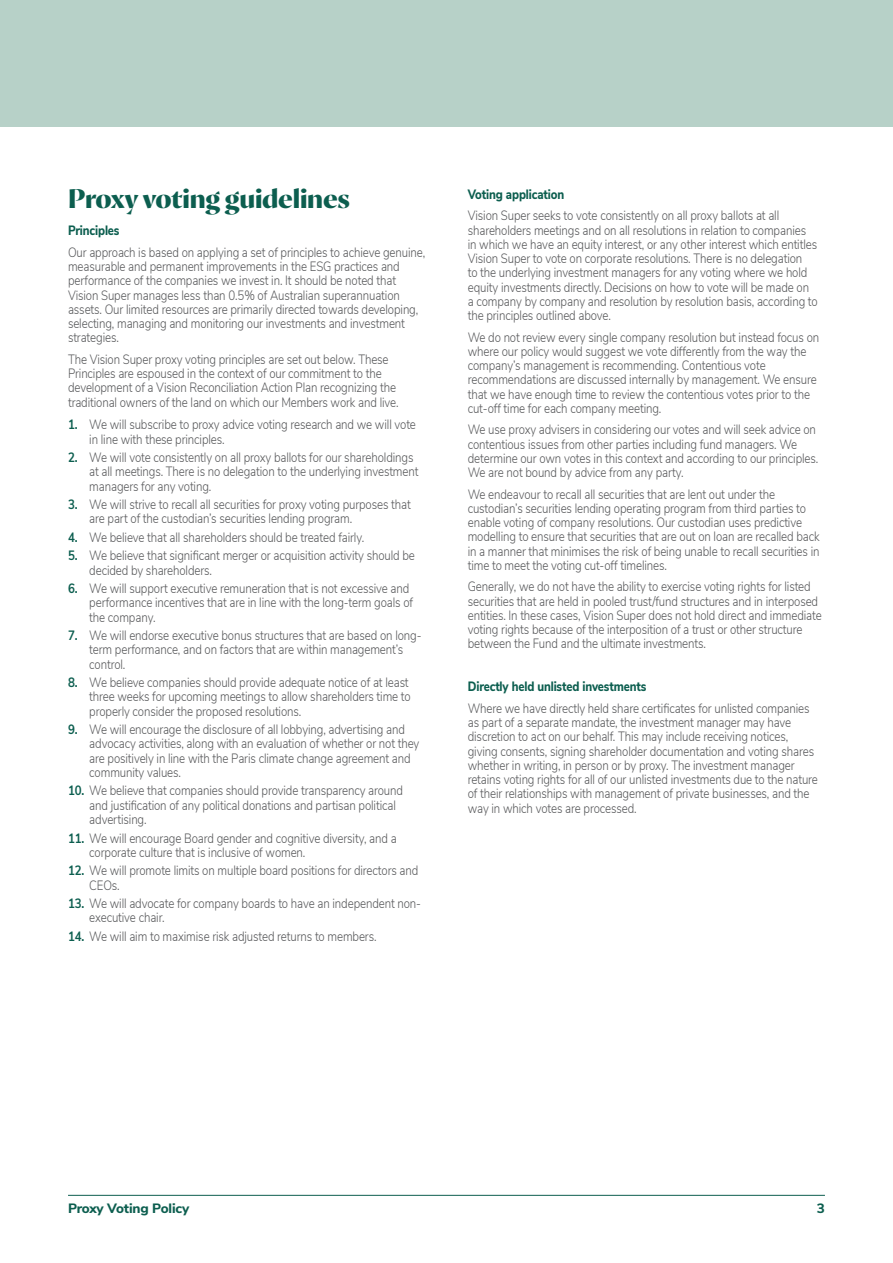
<style>
.page{position:relative;width:893px;height:1263px;background:#fff}
.page>*{position:absolute;margin:0;border:0;box-sizing:border-box;transform-origin:0 0}
.Heading{font:800 27px "Proza Display";letter-spacing:-.01em;color:#0c5e4f}
.Body{font:300 13.5px/14.2px "Nunito Sans";letter-spacing:-.01em;color:#57585a;scale:.85 1}
.Body-2{font:800 13.5px "Nunito Sans";letter-spacing:-.01em;color:#0c5e4f;scale:.85 1}
.Body-3{font:800 13.5px "Nunito Sans";letter-spacing:-.01em;color:#0c5e4f}
.s1{font-weight:700;color:#0c5e4f}
</style>
<div class="page">
<hr style="left:68px;top:1195px;width:757px;height:1px;background:#0c5e4f">
<div style="left:0;top:0;width:893px;height:126px;background:#b7d1c8"></div>
<p class="Heading" style="left:68px;top:182px;width:283px">Proxy voting guidelines</p>
<p class="Body-2" style="left:68px;top:221px;width:62px">Principles</p>
<p class="Body" style="left:68px;top:244px;width:422px">Our approach is based on applying a set of principles to achieve genuine, measurable and permanent improvements in the ESG practices and performance of the companies we invest in. It should be noted that Vision Super manages less than 0.5% of Australian superannuation assets. Our limited resources are primarily directed towards developing, selecting, managing and monitoring our investments and investment strategies.</p>
<p class="Body" style="left:68px;top:351px;width:390px">The Vision Super proxy voting principles are set out below. These Principles are espoused in the context of our commitment to the development of a Vision Reconciliation Action Plan recognizing the traditional owners of the land on which our Members work and live.</p>
<p class="Body" style="left:89px;top:417px;width:386px;text-indent:-21px"><span class="s1">1.</span> We will subscribe to proxy advice voting research and we will vote in line with these principles.</p>
<p class="Body" style="left:89px;top:449px;width:389px;text-indent:-21px"><span class="s1">2.</span> We will vote consistently on all proxy ballots for our shareholdings at all meetings. There is no delegation to the underlying investment managers for any voting.</p>
<p class="Body" style="left:89px;top:496px;width:380px;text-indent:-21px"><span class="s1">3.</span> We will strive to recall all securities for proxy voting purposes that are part of the custodian’s securities lending program.</p>
<p class="Body" style="left:68px;top:529px;width:350px"><span class="s1">4.</span> We believe that all shareholders should be treated fairly.</p>
<p class="Body" style="left:89px;top:548px;width:385px;text-indent:-21px"><span class="s1">5.</span> We believe that significant merger or acquisition activity should be decided by shareholders.</p>
<p class="Body" style="left:89px;top:580px;width:383px;text-indent:-21px"><span class="s1">6.</span> We will support executive remuneration that is not excessive and performance incentives that are in line with the long-term goals of the company.</p>
<p class="Body" style="left:89px;top:627px;width:392px;text-indent:-21px"><span class="s1">7.</span> We will endorse executive bonus structures that are based on long&shy;term performance, and on factors that are within management’s control.</p>
<p class="Body" style="left:89px;top:674px;width:380px;text-indent:-21px"><span class="s1">8.</span> We believe companies should provide adequate notice of at least three weeks for upcoming meetings to allow shareholders time to properly consider the proposed resolutions.</p>
<p class="Body" style="left:89px;top:721px;width:390px;text-indent:-21px"><span class="s1">9.</span> We will encourage the disclosure of all lobbying, advertising and advocacy activities, along with an evaluation of whether or not they are positively in line with the Paris climate change agreement and community values.</p>
<p class="Body" style="left:89px;top:783px;width:371px;text-indent:-21px"><span class="s1">10.</span> We believe that companies should provide transparency around and justification of any political donations and partisan political advertising.</p>
<p class="Body" style="left:89px;top:830px;width:363px;text-indent:-21px"><span class="s1">11.</span> We will encourage Board gender and cognitive diversity, and a corporate culture that is inclusive of women.</p>
<p class="Body" style="left:89px;top:862px;width:389px;text-indent:-21px"><span class="s1">12.</span> We will promote limits on multiple board positions for directors and<br>CEOs.</p>
<p class="Body" style="left:89px;top:895px;width:392px;text-indent:-21px"><span class="s1">13.</span> We will advocate for company boards to have an independent non&shy;executive chair.</p>
<p class="Body" style="left:68px;top:928px;width:364px"><span class="s1">14.</span> We will aim to maximise risk adjusted returns to members.</p>
<p class="Body-2" style="left:468px;top:184px;width:115px">Voting application</p>
<p class="Body" style="left:468px;top:208px;width:413px">Vision Super seeks to vote consistently on all proxy ballots at all shareholders meetings and on all resolutions in relation to companies in which we have an equity interest, or any other interest which entitles Vision Super to vote on corporate resolutions. There is no delegation<br>to the underlying investment managers for any voting where we hold equity investments directly. Decisions on how to vote will be made on a company by company and resolution by resolution basis, according to the principles outlined above.</p>
<p class="Body" style="left:468px;top:329px;width:415px">We do not review every single company resolution but instead focus on where our policy would suggest we vote differently from the way the company’s management is recommending. Contentious vote recommendations are discussed internally by management. We ensure that we have enough time to review the contentious votes prior to the cut-off time for each company meeting.</p>
<p class="Body" style="left:468px;top:422px;width:414px">We use proxy advisers in considering our votes and will seek advice on contentious issues from other parties including fund managers. We determine our own votes in this context and according to our principles.<br>We are not bound by advice from any party.</p>
<p class="Body" style="left:468px;top:486px;width:415px">We endeavour to recall all securities that are lent out under the custodian’s securities lending operating program from third parties to enable voting of company resolutions. Our custodian uses predictive modelling to ensure that securities that are out on loan are recalled back in a manner that minimises the risk of being unable to recall securities in time to meet the voting cut-off timelines.</p>
<p class="Body" style="left:468px;top:579px;width:418px">Generally, we do not have the ability to exercise voting rights for listed securities that are held in pooled trust/fund structures and in interposed entities. In these cases, Vision Super does not hold direct and immediate voting rights because of the interposition of a trust or other structure between the Fund and the ultimate investments.</p>
<p class="Body-2" style="left:468px;top:677px;width:212px">Directly held unlisted investments</p>
<p class="Body" style="left:468px;top:700px;width:413px">Where we have directly held share certificates for unlisted companies as part of a separate mandate, the investment manager may have discretion to act on our behalf. This may include receiving notices, giving consents, signing shareholder documentation and voting shares whether in writing, in person or by proxy. The investment manager retains voting rights for all of our unlisted investments due to the nature of their relationships with management of private businesses, and the way in which votes are processed.</p>
<p class="Body-3" style="left:68px;top:1198px;width:123px">Proxy Voting Policy</p>
<p class="Body-3" style="left:817px;top:1198px;width:10px">3</p>
</div>
